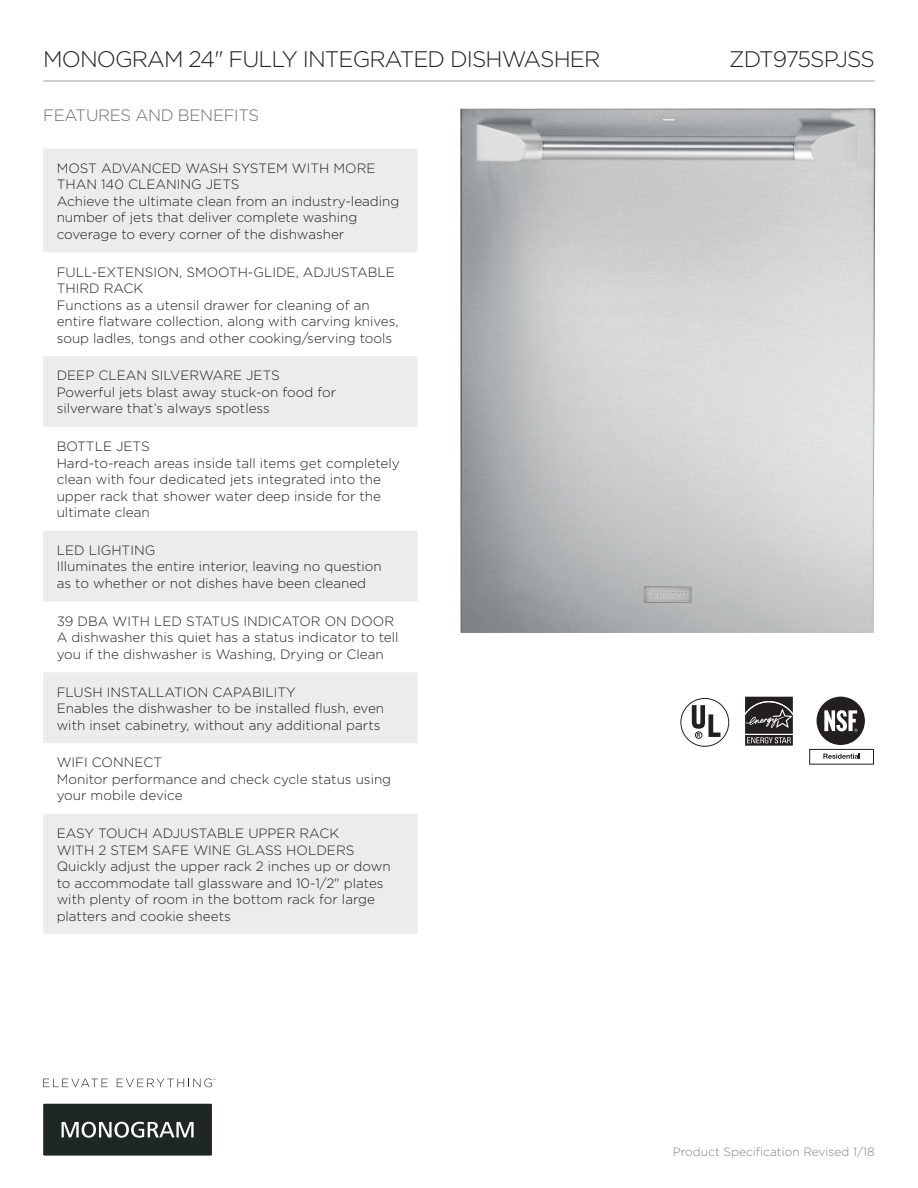
<style>
.page{position:relative;width:918px;height:1188px;background:#fff}
.page>*{position:absolute;margin:0;border:0;box-sizing:border-box;transform-origin:0 0}
.t1{font:300 22.5px "Gotham";letter-spacing:-.04em;color:#231f20}
.t2{font:300 16.5px "Gotham";letter-spacing:-.02em;color:#6c6d70}
.t3{font:300 13.5px/16.5px "Gotham";color:#231f20}
.t4{font:300 12px "Gotham";color:#808285}
.t5{font:700 5.7px "Helvetica";color:#231f20;scale:.85 1}
</style>
<div class="page">
<hr style="left:43px;top:80px;width:832px;height:2px;background:#a8a9ad">
<svg style="left:43px;top:1104px;width:169px;height:52px;background:#363c3c"></svg>
<svg style="left:43px;top:1079px;width:65px;height:8px"></svg>
<svg style="left:117px;top:1078px;width:98px;height:9px"></svg>
<svg style="left:43px;top:149px;width:375px;height:785px;fill:#ececee"></svg>
<img style="left:460px;top:108px;width:416px;height:525px">
<div style="left:744px;top:696px;width:50px;height:39px;background:#bbbaba"></div>
<svg style="left:744px;top:697px;width:50px;height:49px;background:#514e4f"></svg>
<svg style="left:692px;top:705px;width:28px;height:32px"></svg>
<div style="left:695px;top:732px;width:7px;height:7px;border:1px solid #231f20;border-radius:50%"></div>
<div style="left:680px;top:698px;width:49px;height:49px;border:1px solid #231f20;border-radius:50%"></div>
<div style="left:817px;top:697px;width:48px;height:48px;background:#231f20;border-radius:50%"></div>
<svg style="left:824px;top:710px;width:33px;height:22px"></svg>
<svg style="left:823px;top:754px;width:37px;height:5px"></svg>
<div style="left:809px;top:749px;width:65px;height:15px;border:1px solid #231f20"></div>
<h1 class="t1" style="left:43px;top:44px;width:559px">MONOGRAM 24" FULLY INTEGRATED DISHWASHER</h1>
<h1 class="t1" style="left:729px;top:44px;width:147px">ZDT975SPJSS</h1>
<p class="t2" style="left:43px;top:105px;width:217px">FEATURES AND BENEFITS</p>
<p class="t3" style="left:57px;top:159px;width:344px">MOST ADVANCED WASH SYSTEM WITH MORE THAN 140 CLEANING JETS<br>Achieve the ultimate clean from an industry-leading number of jets that deliver complete washing coverage to every corner of the dishwasher</p>
<p class="t3" style="left:57px;top:263px;width:343px">FULL-EXTENSION, SMOOTH-GLIDE, ADJUSTABLE THIRD RACK<br>Functions as a utensil drawer for cleaning of an entire flatware collection, along with carving knives, soup ladles, tongs and other cooking/serving tools</p>
<p class="t3" style="left:57px;top:367px;width:281px">DEEP CLEAN SILVERWARE JETS<br>Powerful jets blast away stuck-on food for silverware that’s always spotless</p>
<p class="t3" style="left:57px;top:438px;width:345px">BOTTLE JETS<br>Hard-to-reach areas inside tall items get completely clean with four dedicated jets integrated into the upper rack that shower water deep inside for the ultimate clean</p>
<p class="t3" style="left:57px;top:542px;width:327px">LED LIGHTING<br>Illuminates the entire interior, leaving no question as to whether or not dishes have been cleaned</p>
<p class="t3" style="left:57px;top:612px;width:343px">39 DBA WITH LED STATUS INDICATOR ON DOOR<br>A dishwasher this quiet has a status indicator to tell you if the dishwasher is Washing, Drying or Clean</p>
<p class="t3" style="left:57px;top:683px;width:329px">FLUSH INSTALLATION CAPABILITY<br>Enables the dishwasher to be installed flush, even with inset cabinetry, without any additional parts</p>
<p class="t3" style="left:57px;top:754px;width:336px">WIFI CONNECT<br>Monitor performance and check cycle status using your mobile device</p>
<p class="t3" style="left:57px;top:825px;width:335px">EASY TOUCH ADJUSTABLE UPPER RACK<br>WITH 2 STEM SAFE WINE GLASS HOLDERS Quickly adjust the upper rack 2 inches up or down to accommodate tall glassware and 10-1/2" plates with plenty of room in the bottom rack for large platters and cookie sheets</p>
<p class="t5" style="left:697px;top:731px;width:6px">R</p>
<p class="t4" style="left:673px;top:1144px;width:204px">Product Specification Revised 1/18</p>
</div>
